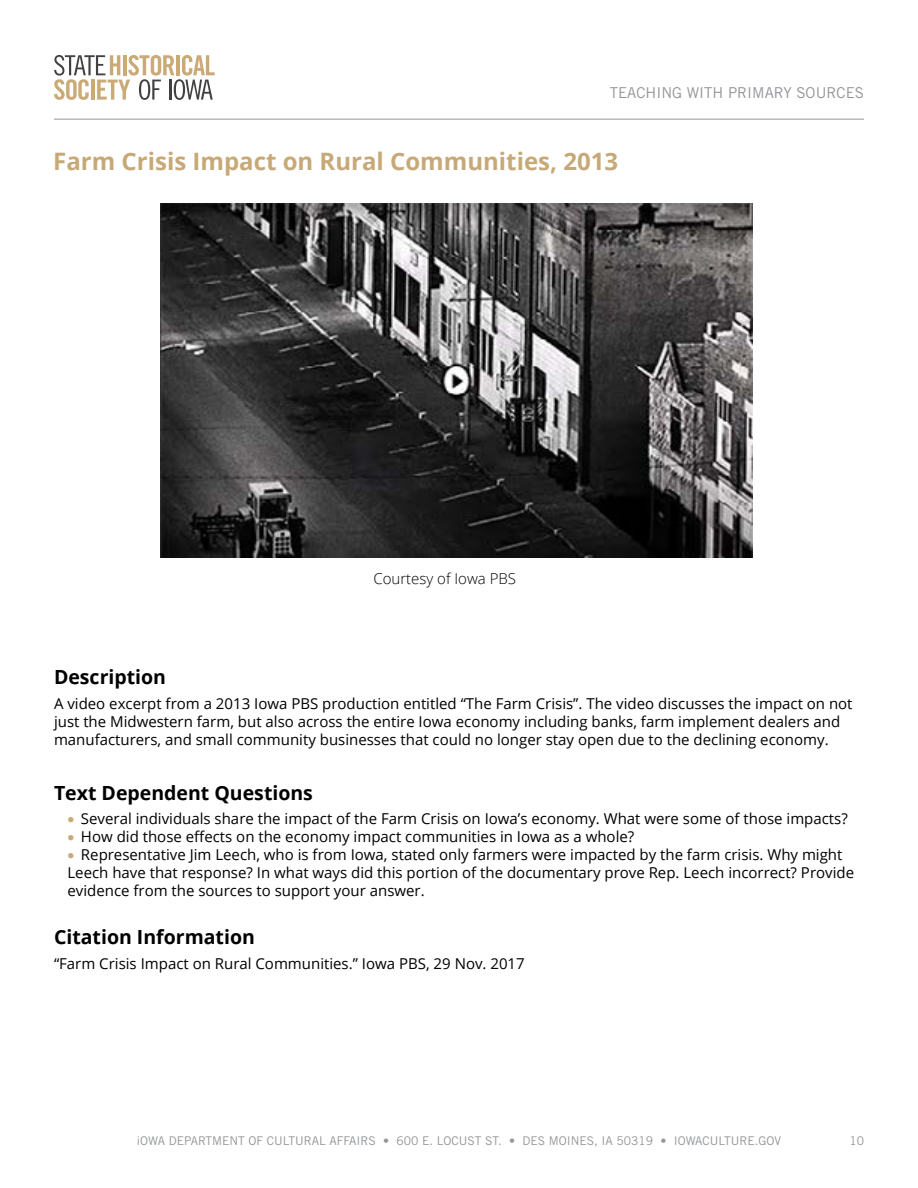
<style>
.page{position:relative;width:918px;height:1188px;background:#fff}
.page>*{position:absolute;margin:0;border:0;box-sizing:border-box;transform-origin:0 0}
.t1{font:700 24px "Open Sans";color:#c7a978}
.t2{font:700 19.5px "Open Sans";color:#000}
.t3{font:15px/18px "Open Sans";color:#000}
.t4{font:15px "Trade Gothic LT Std";color:#939598}
.t5{font:300 15px "Open Sans";color:#000}
.t6{font:12px "Trade Gothic LT Std";color:#939598}
.s1{color:#caab78}
</style>
<div class="page">
<hr style="left:54px;top:119px;width:810px;height:1px;background:#939598">
<svg style="left:54px;top:55px;width:161px;height:45px"></svg>
<img style="left:161px;top:203px;width:591px;height:354px">
<p class="t4" style="left:610px;top:83px;width:256px">TEACHING WITH PRIMARY SOURCES</p>
<h1 class="t1" style="left:53px;top:144px;width:566px">Farm Crisis Impact on Rural Communities, 2013</h1>
<p class="t5" style="left:374px;top:568px;width:144px">Courtesy of Iowa PBS</p>
<h2 class="t2" style="left:54px;top:663px;width:114px">Description</h2>
<p class="t3" style="left:54px;top:694px;width:800px">A video excerpt from a 2013 Iowa PBS production entitled “The Farm Crisis”. The video discusses the impact on not just the Midwestern farm, but also across the entire Iowa economy including banks, farm implement dealers and manufacturers, and small community businesses that could no longer stay open due to the declining economy.</p>
<h2 class="t2" style="left:54px;top:779px;width:260px">Text Dependent Questions</h2>
<p class="t3" style="left:67px;top:809px;width:782px"><span class="s1">•</span> Several individuals share the impact of the Farm Crisis on Iowa’s economy. What were some of those impacts?</p>
<p class="t3" style="left:67px;top:827px;width:568px"><span class="s1">•</span> How did those effects on the economy impact communities in Iowa as a whole?</p>
<p class="t3" style="left:67px;top:845px;width:788px"><span class="s1">•</span> Representative Jim Leech, who is from Iowa, stated only farmers were impacted by the farm crisis. Why might<br>Leech have that response? In what ways did this portion of the documentary prove Rep. Leech incorrect? Provide evidence from the sources to support your answer.</p>
<h2 class="t2" style="left:54px;top:924px;width:202px">Citation Information</h2>
<p class="t3" style="left:54px;top:954px;width:472px">“Farm Crisis Impact on Rural Communities.” Iowa PBS, 29 Nov. 2017</p>
<p class="t6" style="left:137px;top:1133px;width:646px">iOWA DEPARTMENT OF CULTURAL AFFAIRS • 600 E. LOCUST ST. • DES MOINES, IA 50319 • IOWACULTURE.GOV</p>
<p class="t6" style="left:849px;top:1133px;width:16px">10</p>
</div>
